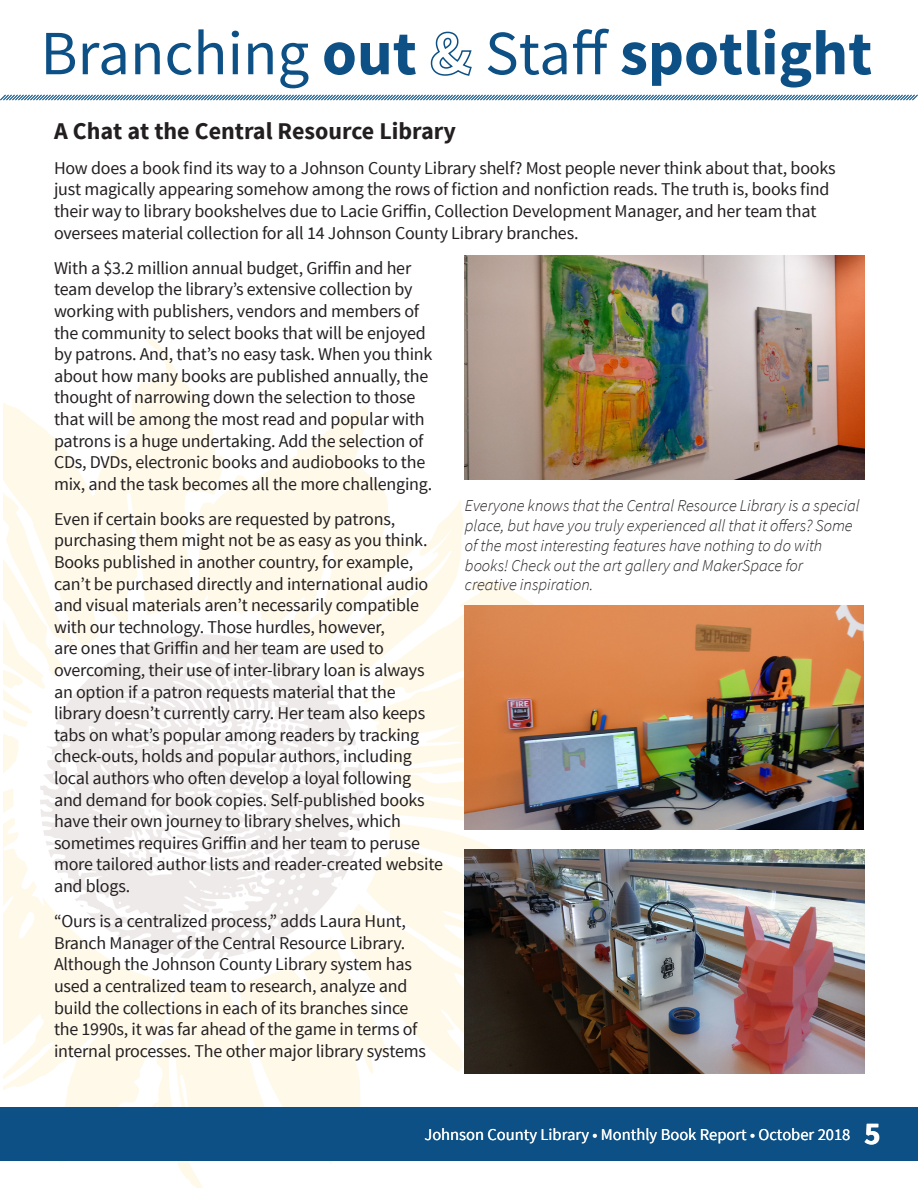
<style>
.page{position:relative;width:918px;height:1188px;background:#fff}
.page>*{position:absolute;margin:0;border:0;box-sizing:border-box;transform-origin:0 0}
.t1{font:63px "Source Sans Pro";color:#0c5085}
.t2{font:700 31.5px "Source Sans Pro";color:#fff}
.t3{font:700 24px "Source Sans Pro";color:#231f20}
.t4{font:18px/21.6px "Source Sans Pro";letter-spacing:-.01em;color:#231f20}
.t5{font:italic 300 16.5px/19.8px "Source Sans Pro";color:#231f20}
.t6{font:16.5px "Source Sans Pro";color:#fff}
.s1{font-weight:700}
</style>
<div class="page">
<svg style="left:3px;top:338px;width:567px;height:850px;fill:#fff9ea"></svg>
<svg style="left:40px;top:634px;width:324px;height:325px;fill:#efeaea"></svg>
<div style="left:0;top:1107px;width:918px;height:54px;background:#0c5085"></div>
<svg style="left:430px;top:31px;width:42px;height:45px"></svg>
<svg style="left:0;top:94px;width:918px;height:7px"></svg>
<img style="left:465px;top:255px;width:399px;height:224px">
<img style="left:465px;top:849px;width:399px;height:224px">
<img style="left:465px;top:606px;width:399px;height:224px">
<p class="t1" style="left:40px;top:14px;width:833px">Branching <span class="s1">out</span> Staff <span class="s1">spotlight</span></p>
<p class="t3" style="left:54px;top:115px;width:404px">A Chat at the Central Resource Library</p>
<p class="t4" style="left:54px;top:157px;width:783px">How does a book find its way to a Johnson County Library shelf? Most people never think about that, books just magically appearing somehow among the rows of fiction and nonfiction reads. The truth is, books find their way to library bookshelves due to Lacie Griffin, Collection Development Manager, and her team that oversees material collection for all 14 Johnson County Library branches.</p>
<p class="t4" style="left:54px;top:257px;width:380px">With a $3.2 million annual budget, Griffin and her team develop the library’s extensive collection by working with publishers, vendors and members of the community to select books that will be enjoyed by patrons. And, that’s no easy task. When you think about how many books are published annually, the thought of narrowing down the selection to those that will be among the most read and popular with patrons is a huge undertaking. Add the selection of CDs, DVDs, electronic books and audiobooks to the mix, and the task becomes all the more challenging.</p>
<p class="t4" style="left:54px;top:508px;width:390px">Even if certain books are requested by patrons, purchasing them might not be as easy as you think.<br>Books published in another country, for example, can’t be purchased directly and international audio and visual materials aren’t necessarily compatible with our technology. Those hurdles, however,<br>are ones that Griffin and her team are used to overcoming, their use of inter-library loan is always an option if a patron requests material that the library doesn’t currently carry. Her team also keeps tabs on what’s popular among readers by tracking check-outs, holds and popular authors, including local authors who often develop a loyal following and demand for book copies. Self-published books have their own journey to library shelves, which sometimes requires Griffin and her team to peruse more tailored author lists and reader-created website and blogs.</p>
<p class="t4" style="left:54px;top:911px;width:374px">“Ours is a centralized process,” adds Laura Hunt, Branch Manager of the Central Resource Library.<br>Although the Johnson County Library system has used a centralized team to research, analyze and build the collections in each of its branches since the 1990s, it was far ahead of the game in terms of internal processes. The other major library systems</p>
<p class="t5" style="left:465px;top:496px;width:396px">Everyone knows that the Central Resource Library is a special place, but have you truly experienced all that it offers? Some of the most interesting features have nothing to do with books! Check out the art gallery and MakerSpace for<br>creative inspiration.</p>
<p class="t6" style="left:424px;top:1124px;width:428px">Johnson County Library • Monthly Book Report • October 2018</p>
<p class="t2" style="left:864px;top:1114px;width:18px">5</p>
</div>
